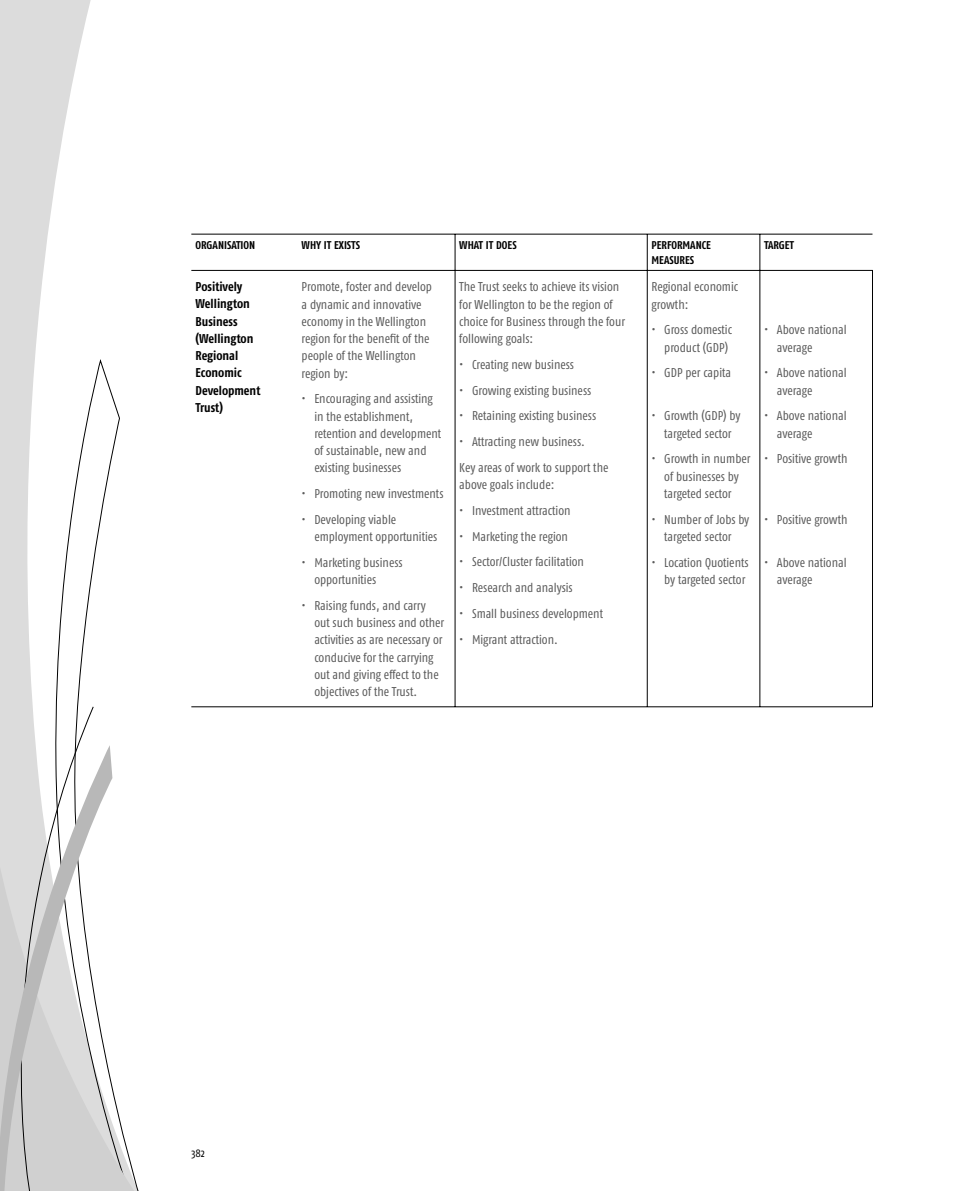
<style>
.page{position:relative;width:978px;height:1191px;background:#fff}
.page>*{position:absolute;margin:0;border:0;box-sizing:border-box;transform-origin:0 0}
.t1{font:12.75px/17.2px "Fago Co";color:#5a5a5a}
.t2{font:700 12.75px/17.2px "Fago Co";color:#000}
.t3{font:11.25px/14.7px "Fago Co Bold Lf";color:#000}
.t4{font:11.25px "Fago Co";color:#000}
</style>
<div class="page">
<svg style="left:0;top:0;width:91px;height:127px;fill:#dcdcdc"></svg>
<svg style="left:0;top:127px;width:283px;height:1063px"></svg>
<svg style="left:0;top:706px;width:94px;height:39px"></svg>
<svg style="left:0;top:745px;width:112px;height:445px"></svg>
<hr style="left:191px;top:234px;width:681px;height:1px;background:#000">
<hr style="left:191px;top:270px;width:682px;height:1px;background:#000">
<hr style="left:191px;top:706px;width:682px;height:1px;background:#000">
<hr style="left:455px;top:234px;width:1px;height:36px;background:#000">
<hr style="left:455px;top:271px;width:1px;height:435px;background:#000">
<hr style="left:647px;top:234px;width:1px;height:36px;background:#000">
<hr style="left:760px;top:234px;width:1px;height:36px;background:#000">
<hr style="left:647px;top:271px;width:1px;height:435px;background:#000">
<hr style="left:760px;top:271px;width:1px;height:435px;background:#000">
<hr style="left:872px;top:271px;width:1px;height:435px;background:#000">
<p class="t3" style="left:196px;top:239px;width:61px">ORGANISATION</p>
<p class="t3" style="left:302px;top:239px;width:60px">WHY IT EXISTS</p>
<p class="t3" style="left:459px;top:239px;width:59px">WHAT IT DOES</p>
<p class="t3" style="left:651px;top:239px;width:61px">PERFORMANCE<br>MEASURES</p>
<p class="t3" style="left:764px;top:239px;width:31px">TARGET</p>
<p class="t2" style="left:196px;top:279px;width:66px">Positively<br>Wellington<br>Business (Wellington<br>Regional<br>Economic<br>Development<br>Trust)</p>
<p class="t1" style="left:302px;top:279px;width:132px">Promote, foster and develop a dynamic and innovative economy in the Wellington region for the benefit of the people of the Wellington region by:</p>
<p class="t1" style="left:651px;top:279px;width:88px">Regional economic growth:</p>
<p class="t1" style="left:664px;top:322px;width:69px;text-indent:-13px">• Gross domestic product (GDP)</p>
<p class="t1" style="left:651px;top:365px;width:81px">• GDP per capita</p>
<p class="t1" style="left:651px;top:408px;width:90px;text-align:center">• Growth (GDP) by targeted sector</p>
<p class="t1" style="left:651px;top:451px;width:101px;text-align:center">• Growth in number of businesses by targeted sector</p>
<p class="t1" style="left:651px;top:511px;width:99px;text-align:center">• Number of Jobs by targeted sector</p>
<p class="t1" style="left:651px;top:554px;width:99px;text-align:right">• Location Quotients by targeted sector</p>
<p class="t1" style="left:459px;top:279px;width:167px">The Trust seeks to achieve its vision for Wellington to be the region of choice for Business through the four following goals:</p>
<p class="t1" style="left:459px;top:357px;width:116px">• Creating new business</p>
<p class="t1" style="left:459px;top:382px;width:133px">• Growing existing business</p>
<p class="t1" style="left:459px;top:408px;width:138px">• Retaining existing business</p>
<p class="t1" style="left:459px;top:430px;width:151px;line-height:25.8px">• Attracting new business.<br>Key areas of work to support the</p>
<p class="t1" style="left:459px;top:477px;width:97px">above goals include:</p>
<p class="t1" style="left:459px;top:503px;width:113px">• Investment attraction</p>
<p class="t1" style="left:459px;top:528px;width:110px">• Marketing the region</p>
<p class="t1" style="left:459px;top:554px;width:126px">• Sector/Cluster facilitation</p>
<p class="t1" style="left:459px;top:580px;width:115px">• Research and analysis</p>
<p class="t1" style="left:459px;top:606px;width:145px">• Small business development</p>
<p class="t1" style="left:459px;top:631px;width:100px">• Migrant attraction.</p>
<p class="t1" style="left:777px;top:322px;width:71px;text-indent:-13px">• Above national average</p>
<p class="t1" style="left:777px;top:365px;width:71px;text-indent:-13px">• Above national average</p>
<p class="t1" style="left:777px;top:408px;width:71px;text-indent:-13px">• Above national average</p>
<p class="t1" style="left:764px;top:451px;width:85px">• Positive growth</p>
<p class="t1" style="left:314px;top:391px;width:128px;text-indent:-13px">• Encouraging and assisting in the establishment, retention and development of sustainable, new and existing businesses</p>
<p class="t1" style="left:302px;top:486px;width:143px">• Promoting new investments</p>
<p class="t1" style="left:314px;top:512px;width:125px;text-indent:-13px">• Developing viable employment opportunities</p>
<p class="t1" style="left:314px;top:555px;width:90px;text-indent:-13px">• Marketing business opportunities</p>
<p class="t1" style="left:314px;top:598px;width:131px;text-indent:-13px">• Raising funds, and carry out such business and other activities as are necessary or conducive for the carrying out and giving effect to the objectives of the Trust.</p>
<p class="t1" style="left:764px;top:511px;width:85px">• Positive growth</p>
<p class="t1" style="left:777px;top:554px;width:71px;text-indent:-13px">• Above national average</p>
<p class="t4" style="left:191px;top:1148px;width:15px">382</p>
</div>
